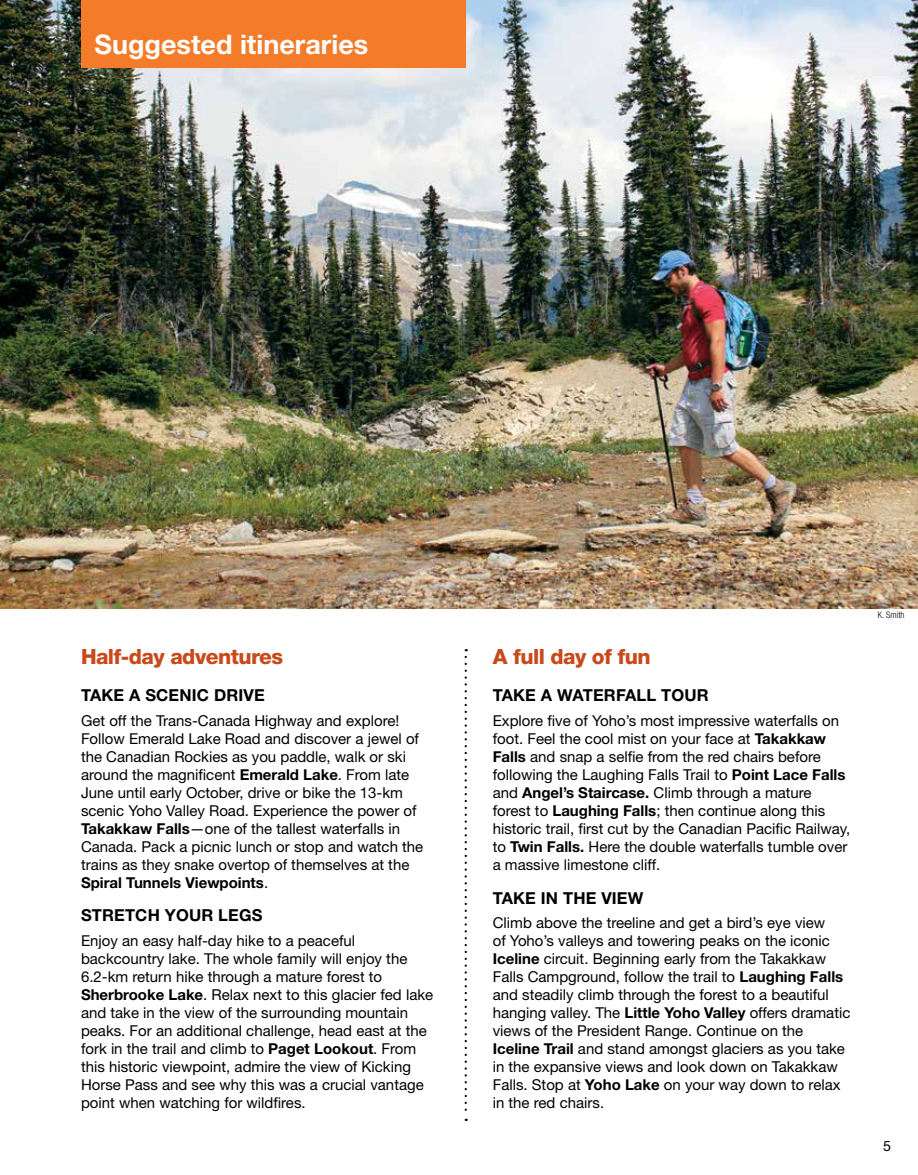
<style>
.page{position:relative;width:918px;height:1175px;background:#fff}
.page>*{position:absolute;margin:0;border:0;box-sizing:border-box;transform-origin:0 0}
.t1{font:700 27px "Helvetica Neue LT Std";color:#fff}
.t2{font:800 21px "Helvetica Neue LT Std";letter-spacing:-.025em;color:#c74a1b}
.t3{font:700 16.5px "Helvetica Neue LT Std";letter-spacing:.01em;color:#000}
.t4{font:15px/18px "Helvetica Neue LT Std";color:#000}
.t5{font:14.25px "Helvetica Neue LT Std";color:#000}
.t6{font:300 condensed 9px "Helvetica Neue LT Std";color:#000}
.s1{font-weight:700}
</style>
<div class="page">
<img style="left:0;top:0;width:918px;height:608px">
<div style="left:81px;top:0;width:385px;height:68px;background:#f47b29"></div>
<svg style="left:465px;top:657px;width:2px;height:463px"></svg>
<h1 class="t1" style="left:94px;top:28px;width:275px">Suggested itineraries</h1>
<h2 class="t2" style="left:81px;top:644px;width:204px">Half-day adventures</h2>
<p class="t3" style="left:81px;top:685px;width:185px">TAKE A SCENIC DRIVE</p>
<p class="t4" style="left:81px;top:711px;width:344px">Get off the Trans-Canada Highway and explore!<br>Follow Emerald Lake Road and discover a jewel of the Canadian Rockies as you paddle, walk or ski around the magnificent <span class="s1">Emerald Lake</span>. From late June until early October, drive or bike the 13-km scenic Yoho Valley Road. Experience the power of <span class="s1">Takakkaw Falls</span>—one of the tallest waterfalls in Canada. Pack a picnic lunch or stop and watch the trains as they snake overtop of themselves at the <span class="s1">Spiral Tunnels Viewpoints</span>.</p>
<p class="t3" style="left:81px;top:905px;width:183px">STRETCH YOUR LEGS</p>
<p class="t4" style="left:81px;top:931px;width:354px">Enjoy an easy half-day hike to a peaceful backcountry lake. The whole family will enjoy the 6.2-km return hike through a mature forest to <span class="s1">Sherbrooke Lake</span>. Relax next to this glacier fed lake and take in the view of the surrounding mountain peaks. For an additional challenge, head east at the fork in the trail and climb to <span class="s1">Paget Lookout</span>. From this historic viewpoint, admire the view of Kicking Horse Pass and see why this was a crucial vantage point when watching for wildfires.</p>
<h2 class="t2" style="left:493px;top:644px;width:160px">A full day of fun</h2>
<p class="t3" style="left:493px;top:685px;width:217px">TAKE A WATERFALL TOUR</p>
<p class="t4" style="left:493px;top:711px;width:359px">Explore five of Yoho’s most impressive waterfalls on foot. Feel the cool mist on your face at <span class="s1">Takakkaw Falls</span> and snap a selfie from the red chairs before following the Laughing Falls Trail to <span class="s1">Point Lace Falls </span>and <span class="s1">Angel’s Staircase.</span> Climb through a mature forest to <span class="s1">Laughing Falls</span>; then continue along this historic trail, first cut by the Canadian Pacific Railway, to <span class="s1">Twin Falls.</span> Here the double waterfalls tumble over a massive limestone cliff.</p>
<p class="t3" style="left:493px;top:887px;width:152px">TAKE IN THE VIEW</p>
<p class="t4" style="left:493px;top:913px;width:359px">Climb above the treeline and get a bird’s eye view<br>of Yoho’s valleys and towering peaks on the iconic <span class="s1">Iceline</span> circuit. Beginning early from the Takakkaw Falls Campground, follow the trail to <span class="s1">Laughing Falls </span>and steadily climb through the forest to a beautiful hanging valley. The <span class="s1">Little Yoho Valley</span> offers dramatic views of the President Range. Continue on the <span class="s1">Iceline Trail</span> and stand amongst glaciers as you take in the expansive views and look down on Takakkaw Falls. Stop at <span class="s1">Yoho Lake</span> on your way down to relax in the red chairs.</p>
<p class="t6" style="left:878px;top:609px;width:28px">K. Smith</p>
<p class="t5" style="left:883px;top:1137px;width:9px">5</p>
</div>
